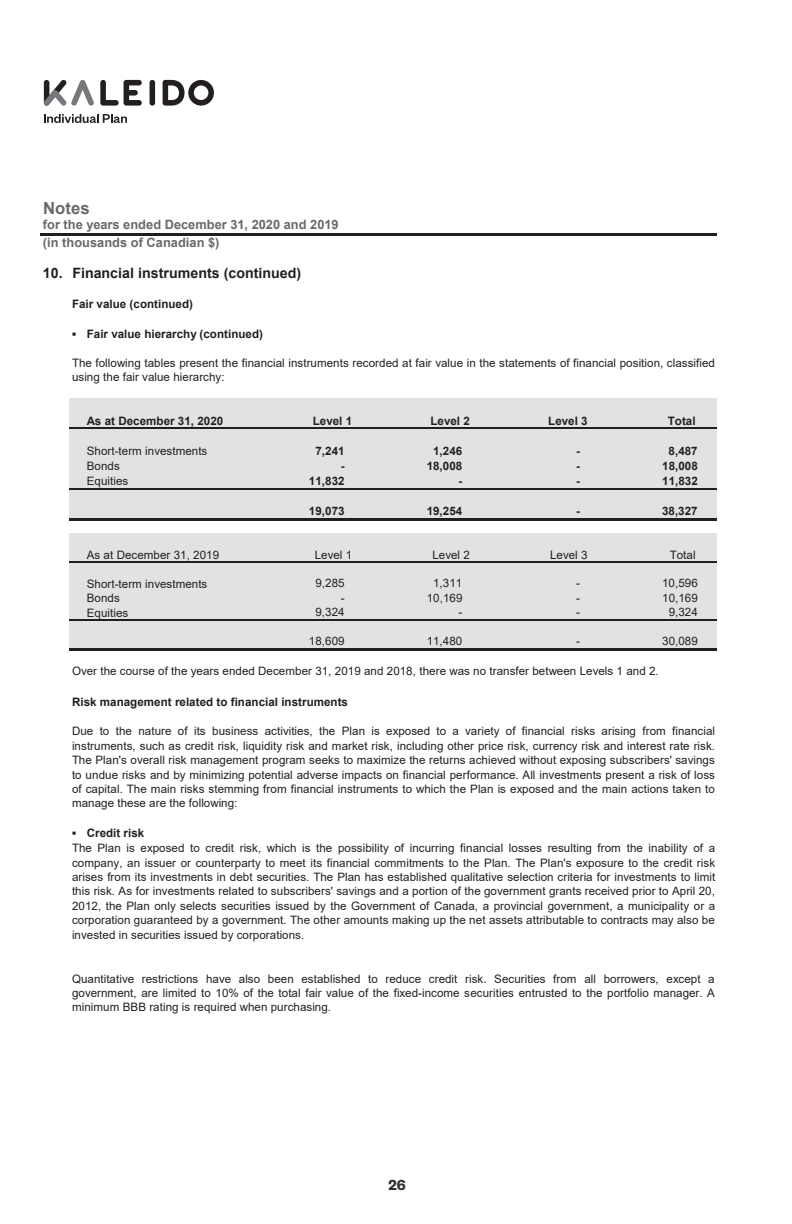
<style>
.page{position:relative;width:792px;height:1224px;background:#fff}
.page>*{position:absolute;margin:0;border:0;box-sizing:border-box;transform-origin:0 0}
.t1{font:700 16.8px "Arial";color:#69696c}
.t2{font:600 16px "Founders Grotesk";color:#312f30}
.t3{font:700 14.2px "Arial";color:#231f20}
.t4{font:700 12.8px "Arial";color:#69696c}
.t5{font:11.6px/14.4px "Arial";letter-spacing:.005em;color:#231f20}
.t6{font:700 11.6px "Arial";letter-spacing:.005em;color:#231f20}
</style>
<div class="page">
<hr style="left:40px;top:234px;width:677px;height:2px;background:#231f20">
<div style="left:70px;top:398px;width:647px;height:121px;background:#e1e2e4"></div>
<div style="left:70px;top:533px;width:647px;height:116px;background:#e1e2e4"></div>
<hr style="left:70px;top:427px;width:647px;height:2px;background:#231f20">
<hr style="left:70px;top:488px;width:647px;height:1px;background:#231f20">
<hr style="left:70px;top:518px;width:647px;height:2px;background:#231f20">
<hr style="left:70px;top:561px;width:647px;height:2px;background:#231f20">
<hr style="left:70px;top:619px;width:647px;height:1px;background:#231f20">
<hr style="left:70px;top:648px;width:647px;height:2px;background:#231f20">
<div style="left:149px;top:80px;width:6px;height:26px;background:#231f20;border-radius:3px"></div>
<svg style="left:44px;top:80px;width:50px;height:26px"></svg>
<svg style="left:100px;top:80px;width:42px;height:26px"></svg>
<svg style="left:163px;top:80px;width:51px;height:26px"></svg>
<svg style="left:44px;top:114px;width:83px;height:9px"></svg>
<h1 class="t1" style="left:43px;top:197px;width:48px">Notes</h1>
<p class="t4" style="left:43px;top:216px;width:297px">for the years ended December 31, 2020 and 2019</p>
<p class="t3" style="left:43px;top:263px;width:260px">10. Financial instruments (continued)</p>
<p class="t6" style="left:72px;top:296px;width:123px">Fair value (continued)</p>
<p class="t6" style="left:72px;top:325px;width:192px">▪ Fair value hierarchy (continued)</p>
<p class="t4" style="left:43px;top:234px;width:178px">(in thousands of Canadian $)</p>
<p class="t5" style="left:72px;top:355px;width:644px">The following tables present the financial instruments recorded at fair value in the statements of financial position, classified using the fair value hierarchy:</p>
<p class="t6" style="left:313px;top:412px;width:41px">Level 1</p>
<p class="t6" style="left:433px;top:442px;width:31px">1,246</p>
<p class="t6" style="left:548px;top:412px;width:41px">Level 3</p>
<p class="t6" style="left:668px;top:412px;width:29px">Total</p>
<p class="t6" style="left:430px;top:412px;width:41px">Level 2</p>
<p class="t6" style="left:87px;top:412px;width:138px">As at December 31, 2020</p>
<p class="t5" style="left:87px;top:443px;width:122px;line-height:15.2px">Short-term investments<br>Bonds<br>Equities</p>
<p class="t6" style="left:315px;top:442px;width:31px">7,241</p>
<p class="t6" style="left:668px;top:442px;width:31px">8,487</p>
<p class="t6" style="left:576px;top:442px;width:5px">-</p>
<p class="t6" style="left:426px;top:457px;width:37px">18,008</p>
<p class="t6" style="left:576px;top:457px;width:5px">-</p>
<p class="t6" style="left:662px;top:457px;width:37px">18,008</p>
<p class="t6" style="left:341px;top:457px;width:5px">-</p>
<p class="t6" style="left:309px;top:472px;width:37px">11,832</p>
<p class="t6" style="left:309px;top:502px;width:37px">19,073</p>
<p class="t6" style="left:576px;top:472px;width:5px">-</p>
<p class="t6" style="left:662px;top:472px;width:37px">11,832</p>
<p class="t6" style="left:458px;top:472px;width:5px">-</p>
<p class="t6" style="left:426px;top:502px;width:37px">19,254</p>
<p class="t6" style="left:576px;top:502px;width:5px">-</p>
<p class="t6" style="left:662px;top:502px;width:37px">38,327</p>
<p class="t5" style="left:87px;top:548px;width:134px">As at December 31, 2019</p>
<p class="t5" style="left:87px;top:576px;width:122px">Short-term investments<br>Bonds<br>Equities</p>
<p class="t5" style="left:315px;top:547px;width:39px">Level 1</p>
<p class="t5" style="left:315px;top:576px;width:31px;text-align:right">9,285 -</p>
<p class="t5" style="left:432px;top:547px;width:39px">Level 2</p>
<p class="t5" style="left:550px;top:547px;width:39px">Level 3</p>
<p class="t5" style="left:670px;top:547px;width:27px">Total</p>
<p class="t5" style="left:433px;top:576px;width:31px">1,311</p>
<p class="t5" style="left:576px;top:576px;width:5px">-</p>
<p class="t5" style="left:662px;top:576px;width:37px">10,596</p>
<p class="t5" style="left:427px;top:590px;width:37px">10,169</p>
<p class="t5" style="left:576px;top:590px;width:5px">-</p>
<p class="t5" style="left:662px;top:590px;width:37px">10,169</p>
<p class="t5" style="left:315px;top:605px;width:31px">9,324</p>
<p class="t5" style="left:458px;top:605px;width:5px">-</p>
<p class="t5" style="left:576px;top:605px;width:5px">-</p>
<p class="t5" style="left:668px;top:605px;width:31px">9,324</p>
<p class="t5" style="left:309px;top:634px;width:37px">18,609</p>
<p class="t5" style="left:426px;top:634px;width:37px">11,480</p>
<p class="t5" style="left:576px;top:634px;width:5px">-</p>
<p class="t5" style="left:662px;top:634px;width:37px">30,089</p>
<p class="t5" style="left:72px;top:664px;width:588px">Over the course of the years ended December 31, 2019 and 2018, there was no transfer between Levels 1 and 2.</p>
<p class="t6" style="left:72px;top:693px;width:277px">Risk management related to financial instruments</p>
<p class="t5" style="left:72px;top:724px;width:644px;text-align:justify">Due to the nature of its business activities, the Plan is exposed to a variety of financial risks arising from financial instruments, such as credit risk, liquidity risk and market risk, including other price risk, currency risk and interest rate risk.<br>The Plan's overall risk management program seeks to maximize the returns achieved without exposing subscribers' savings to undue risks and by minimizing potential adverse impacts on financial performance. All investments present a risk of loss of capital. The main risks stemming from financial instruments to which the Plan is exposed and the main actions taken to manage these are the following:</p>
<p class="t6" style="left:72px;top:825px;width:74px">▪ Credit risk</p>
<p class="t5" style="left:72px;top:840px;width:644px;text-align:justify">The Plan is exposed to credit risk, which is the possibility of incurring financial losses resulting from the inability of a company, an issuer or counterparty to meet its financial commitments to the Plan. The Plan's exposure to the credit risk arises from its investments in debt securities. The Plan has established qualitative selection criteria for investments to limit this risk. As for investments related to subscribers' savings and a portion of the government grants received prior to April 20, 2012, the Plan only selects securities issued by the Government of Canada, a provincial government, a municipality or a corporation guaranteed by a government. The other amounts making up the net assets attributable to contracts may also be invested in securities issued by corporations.</p>
<p class="t5" style="left:72px;top:971px;width:644px;text-align:justify">Quantitative restrictions have also been established to reduce credit risk. Securities from all borrowers, except a government, are limited to 10% of the total fair value of the fixed-income securities entrusted to the portfolio manager. A minimum BBB rating is required when purchasing.</p>
<h2 class="t2" style="left:388px;top:1175px;width:19px">26</h2>
</div>
